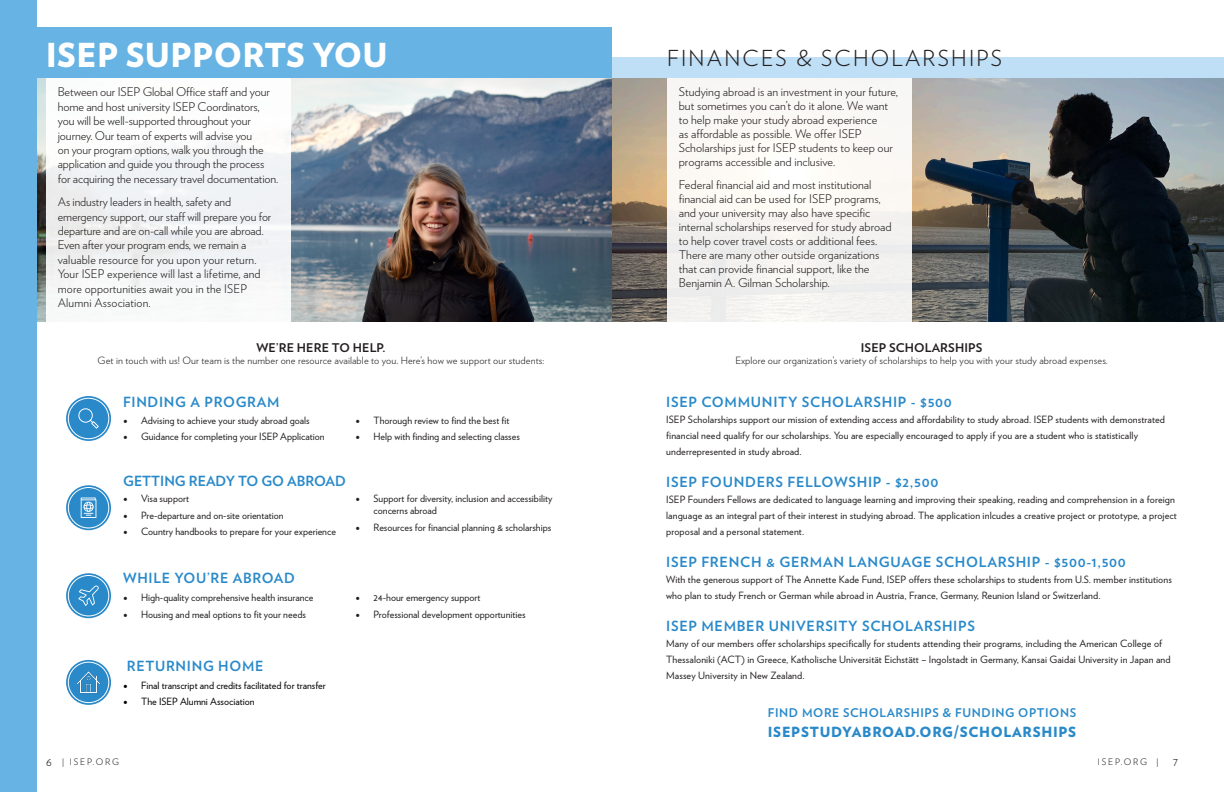
<style>
.page{position:relative;width:1224px;height:792px;background:#fff}
.page>*{position:absolute;margin:0;border:0;box-sizing:border-box;transform-origin:0 0}
.t1{font:900 33px "Verlag";letter-spacing:.01em;color:#fff}
.t2{font:300 22px "Verlag";letter-spacing:.1em;color:#231f20}
.t3{font:700 14px "Verlag";letter-spacing:.05em;color:#2989c9}
.t4{font:900 14px "Verlag";letter-spacing:.05em;color:#2989c9}
.t5{font:700 14px "Verlag";color:#2989c9}
.t6{font:300 12px/14.4px "Verlag";color:#231f20}
.t7{font:700 12px "Verlag";letter-spacing:.05em;color:#2989c9}
.t8{font:700 12px "Verlag";letter-spacing:.01em;color:#231f20}
.t9{font:10px/16px "Verlag";letter-spacing:.01em;color:#231f20}
.t10{font:300 10px "Verlag";letter-spacing:.01em;color:#231f20}
.t11{font:10px "Verlag";color:#000}
.t12{font:300 9px "Verlag";letter-spacing:.2em;color:#231f20}
.s1{font-family:"Minion Pro";font-size:12px}
.s2{font-size:12px}
</style>
<div class="page">
<img style="left:37px;top:77px;width:575px;height:245px">
<img style="left:612px;top:78px;width:612px;height:244px">
<div style="left:46px;top:76px;width:244px;height:251px;background:#f5f7f7"></div>
<div style="left:0;top:0;width:37px;height:792px;background:#67b3e3"></div>
<div style="left:0;top:27px;width:612px;height:50px;background:#67b3e3"></div>
<svg style="left:66px;top:396px;width:45px;height:45px"></svg>
<div style="left:68px;top:398px;width:41px;height:41px;border:1px solid #fff;border-radius:50%"></div>
<svg style="left:78px;top:408px;width:21px;height:21px"></svg>
<svg style="left:66px;top:485px;width:45px;height:45px"></svg>
<div style="left:68px;top:487px;width:41px;height:41px;border:1px solid #fff;border-radius:50%"></div>
<svg style="left:81px;top:498px;width:15px;height:20px"></svg>
<svg style="left:66px;top:573px;width:45px;height:45px"></svg>
<div style="left:68px;top:575px;width:41px;height:41px;border:1px solid #fff;border-radius:50%"></div>
<svg style="left:78px;top:586px;width:21px;height:20px"></svg>
<svg style="left:66px;top:660px;width:45px;height:45px"></svg>
<img style="left:74px;top:669px;width:30px;height:25px">
<div style="left:68px;top:662px;width:41px;height:41px;border:1px solid #fff;border-radius:50%"></div>
<div style="left:667px;top:77px;width:244px;height:250px;background:linear-gradient(to right,#f7f6f3,#f7f6f3)"></div>
<div style="left:612px;top:57px;width:612px;height:21px;background:#bedff5"></div>
<p class="t1" style="left:46px;top:27px;width:343px">ISEP SUPPORTS YOU</p>
<p class="t6" style="left:58px;top:84px;width:222px">Between our ISEP Global Office staff and your home and host university ISEP Coordinators, you will be well-supported throughout your journey. Our team of experts will advise you<br>on your program options, walk you through the application and guide you through the process for acquiring the necessary travel documentation.</p>
<p class="t6" style="left:58px;top:194px;width:215px">As industry leaders in health, safety and emergency support, our staff will prepare you for departure and are on-call while you are abroad.<br>Even after your program ends, we remain a valuable resource for you upon your return.<br>Your ISEP experience will last a lifetime, and more opportunities await you in the ISEP Alumni Association.</p>
<p class="t8" style="left:256px;top:338px;width:131px">WE’RE HERE TO HELP.</p>
<p class="t10" style="left:98px;top:353px;width:448px">Get in touch with us! Our team is the number one resource available to you. Here’s how we support our students:</p>
<p class="t3" style="left:123px;top:391px;width:158px">FINDING A PROGRAM</p>
<p class="t9" style="left:123px;top:412px;width:188px"><span class="s1">•</span> Advising to achieve your study abroad goals</p>
<p class="t9" style="left:123px;top:428px;width:203px"><span class="s1">•</span> Guidance for completing your ISEP Application</p>
<p class="t9" style="left:356px;top:412px;width:156px"><span class="s1">•</span> Thorough review to find the best fit</p>
<p class="t9" style="left:356px;top:428px;width:166px"><span class="s1">•</span> Help with finding and selecting classes</p>
<p class="t5" style="left:123px;top:470px;width:224px">GETTING READY TO GO ABROAD</p>
<p class="t9" style="left:123px;top:490px;width:67px"><span class="s1">•</span> Visa support</p>
<p class="t9" style="left:123px;top:507px;width:162px"><span class="s1">•</span> Pre-departure and on-site orientation</p>
<p class="t9" style="left:123px;top:523px;width:214px"><span class="s1">•</span> Country handbooks to prepare for your experience</p>
<p class="t9" style="left:374px;top:492px;width:180px;line-height:12px;text-indent:-18px"><span class="s1">•</span> Support for diversity, inclusion and accessibility concerns abroad</p>
<p class="t9" style="left:356px;top:519px;width:197px"><span class="s1">•</span> Resources for financial planning &amp; scholarships</p>
<p class="t3" style="left:123px;top:567px;width:173px">WHILE YOU’RE ABROAD</p>
<p class="t9" style="left:123px;top:589px;width:192px"><span class="s1">•</span> High-quality comprehensive health insurance</p>
<p class="t9" style="left:123px;top:606px;width:184px"><span class="s1">•</span> Housing and meal options to fit your needs</p>
<p class="t9" style="left:356px;top:589px;width:126px"><span class="s1">•</span> 24-hour emergency support</p>
<p class="t9" style="left:356px;top:606px;width:172px"><span class="s1">•</span> Professional development opportunities</p>
<p class="t3" style="left:127px;top:655px;width:138px">RETURNING HOME</p>
<p class="t11" style="left:123px;top:677px;width:204px"><span class="s1">•</span> Final transcript and credits facilitated for transfer</p>
<p class="t11" style="left:123px;top:694px;width:133px"><span class="s1">•</span> The ISEP Alumni Association</p>
<p class="t2" style="left:667px;top:42px;width:337px">FINANCES &amp; SCHOLARSHIPS</p>
<p class="t6" style="left:679px;top:84px;width:221px;line-height:14px">Studying abroad is an investment in your future, but sometimes you can’t do it alone. We want to help make your study abroad experience<br>as affordable as possible. We offer ISEP Scholarships just for ISEP students to keep our programs accessible and inclusive.</p>
<p class="t6" style="left:679px;top:177px;width:214px;line-height:14px">Federal financial aid and most institutional financial aid can be used for ISEP programs, and your university may also have specific internal scholarships reserved for study abroad to help cover travel costs or additional fees.<br>There are many other outside organizations that can provide financial support, like the Benjamin A. Gilman Scholarship.</p>
<p class="t8" style="left:861px;top:338px;width:123px">ISEP SCHOLARSHIPS</p>
<p class="t10" style="left:735px;top:353px;width:374px">Explore our organization’s variety of scholarships to help you with your study abroad expenses.</p>
<p class="t3" style="left:666px;top:391px;width:287px">ISEP COMMUNITY SCHOLARSHIP - $500</p>
<p class="t9" style="left:666px;top:411px;width:500px">ISEP Scholarships support our mission of extending access and affordability to study abroad. ISEP students with demonstrated financial need qualify for our scholarships. You are especially encouraged to apply if you are a student who is statistically underrepresented in study abroad.</p>
<p class="t3" style="left:666px;top:471px;width:274px">ISEP FOUNDERS FELLOWSHIP - $2,500</p>
<p class="t9" style="left:666px;top:491px;width:512px">ISEP Founders Fellows are dedicated to language learning and improving their speaking, reading and comprehension in a foreign language as an integral part of their interest in studying abroad. The application inlcudes a creative project or prototype, a project proposal and a personal statement.</p>
<p class="t3" style="left:666px;top:551px;width:461px">ISEP FRENCH &amp; GERMAN LANGUAGE SCHOLARSHIP - $500-1,500</p>
<p class="t9" style="left:666px;top:571px;width:507px">With the generous support of The Annette Kade Fund, ISEP offers these scholarships to students from U.S. member institutions who plan to study French or German while abroad in Austria, France, Germany, Reunion Island or Switzerland.</p>
<p class="t3" style="left:666px;top:615px;width:310px">ISEP MEMBER UNIVERSITY SCHOLARSHIPS</p>
<p class="t9" style="left:666px;top:635px;width:506px">Many of our members offer scholarships specifically for students attending their programs, including the American College of<br>Thessaloniki (ACT) in Greece, Katholische Universität Eichstätt – Ingolstadt in Germany, Kansai Gaidai University in Japan and<br>Massey University in New Zealand.</p>
<p class="t7" style="left:768px;top:703px;width:310px">FIND MORE SCHOLARSHIPS &amp; FUNDING OPTIONS</p>
<p class="t4" style="left:768px;top:720px;width:310px">ISEPSTUDYABROAD.ORG/SCHOLARSHIPS</p>
<p class="t12" style="left:46px;top:755px;width:75px"><span class="s2">6</span> | ISEP.ORG</p>
<p class="t12" style="left:1098px;top:755px;width:82px">ISEP.ORG | <span class="s2">7</span></p>
</div>
